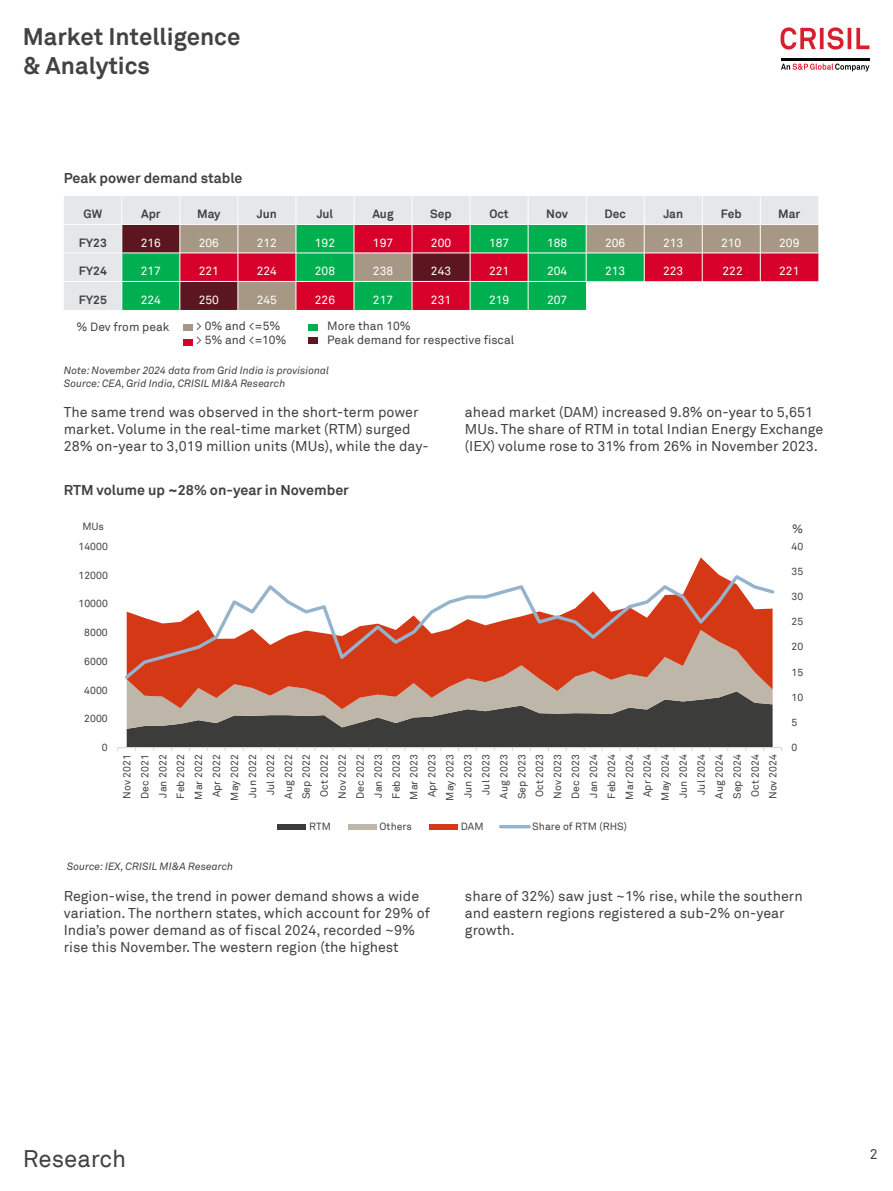
<style>
.page{position:relative;width:893px;height:1191px;background:#fff}
.page>*{position:absolute;margin:0;border:0;box-sizing:border-box;transform-origin:0 0}
.t1{font:700 24px/28.8px "Akkurat Pro";color:#434242}
.t2{font:24px "Akkurat Pro";color:#434242}
.Body_Text{font:14.25px/17.1px "Akkurat Pro";color:#434242}
.t3{font:700 14.25px "Akkurat Pro";color:#434242}
.t4{font:14.25px "Akkurat Pro";color:#434242}
.t5{font:12px "Akkurat Pro";color:#fff}
.t6{font:12px "Akkurat Pro";color:#434242}
.t7{font:700 12px "Akkurat Pro";color:#434242}
.t8{font:10.5px/18px "Akkurat Pro";letter-spacing:.01em;color:#434242;text-align:center}
.t9{font:italic 10.5px "Akkurat";color:#434242}
</style>
<div class="page">
<svg style="left:781px;top:64px;width:88px;height:7px"></svg>
<hr style="left:781px;top:58px;width:88px;height:2px;background:#040503">
<svg style="left:780px;top:27px;width:89px;height:23px"></svg>
<div style="left:64px;top:196px;width:522px;height:114px;background:#e6e7e9"></div>
<svg style="left:471px;top:225px;width:115px;height:85px;background:#26944c"></svg>
<hr style="left:64px;top:224px;width:58px;height:1px;background:#fff">
<hr style="left:470px;top:224px;width:58px;height:1px;background:#fff">
<hr style="left:528px;top:224px;width:58px;height:1px;background:#fff">
<hr style="left:64px;top:253px;width:58px;height:1px;background:#fff">
<hr style="left:470px;top:253px;width:58px;height:1px;background:#fff">
<hr style="left:528px;top:253px;width:58px;height:1px;background:#fff">
<svg style="left:586px;top:196px;width:232px;height:86px;background:#bd9592"></svg>
<hr style="left:64px;top:281px;width:58px;height:1px;background:#fff">
<hr style="left:470px;top:281px;width:58px;height:1px;background:#fff">
<svg style="left:122px;top:196px;width:349px;height:114px;background:#9b8076"></svg>
<hr style="left:528px;top:281px;width:58px;height:1px;background:#fff">
<svg style="left:528px;top:196px;width:1px;height:114px"></svg>
<div style="left:183px;top:324px;width:9px;height:7px;background:#a79886"></div>
<div style="left:308px;top:324px;width:10px;height:7px;background:#00b050"></div>
<div style="left:183px;top:339px;width:9px;height:6px;background:#d6002a"></div>
<div style="left:308px;top:337px;width:10px;height:7px;background:#5c161f"></div>
<svg style="left:127px;top:557px;width:646px;height:134px"></svg>
<hr style="left:118px;top:747px;width:664px;height:1px;background:#d9d9d9">
<svg style="left:127px;top:691px;width:646px;height:60px;background:#79726b"></svg>
<svg style="left:125px;top:572px;width:650px;height:110px"></svg>
<div style="left:277px;top:823px;width:29px;height:6px;background:#3c3c3b"></div>
<div style="left:348px;top:823px;width:29px;height:6px;background:#beb7a9"></div>
<div style="left:429px;top:823px;width:29px;height:6px;background:#d53814"></div>
<hr style="left:500px;top:825px;width:29px;height:3px;background:#95b3cc">
<h1 class="t1" style="left:23px;top:23px;width:219px">Market Intelligence &amp; Analytics</h1>
<p class="t3" style="left:64px;top:169px;width:180px">Peak power demand stable</p>
<p class="t7" style="left:83px;top:207px;width:20px">GW</p>
<p class="t7" style="left:141px;top:207px;width:21px">Apr</p>
<p class="t7" style="left:197px;top:207px;width:25px">May</p>
<p class="t7" style="left:257px;top:207px;width:22px">Jun</p>
<p class="t7" style="left:317px;top:207px;width:18px">Jul</p>
<p class="t7" style="left:372px;top:207px;width:23px">Aug</p>
<p class="t7" style="left:430px;top:207px;width:23px">Sep</p>
<p class="t7" style="left:489px;top:207px;width:21px">Oct</p>
<p class="t7" style="left:546px;top:207px;width:23px">Nov</p>
<p class="t7" style="left:605px;top:207px;width:23px">Dec</p>
<p class="t7" style="left:663px;top:207px;width:21px">Jan</p>
<p class="t7" style="left:721px;top:207px;width:22px">Feb</p>
<p class="t7" style="left:778px;top:207px;width:24px">Mar</p>
<p class="t7" style="left:79px;top:235px;width:30px">FY23</p>
<p class="t5" style="left:141px;top:236px;width:22px">216</p>
<p class="t5" style="left:199px;top:236px;width:22px">206</p>
<p class="t5" style="left:257px;top:236px;width:22px">212</p>
<p class="t5" style="left:315px;top:236px;width:22px">192</p>
<p class="t5" style="left:373px;top:236px;width:22px">197</p>
<p class="t5" style="left:431px;top:236px;width:22px">200</p>
<p class="t5" style="left:489px;top:236px;width:22px">187</p>
<p class="t5" style="left:547px;top:236px;width:22px">188</p>
<p class="t5" style="left:605px;top:236px;width:22px">206</p>
<p class="t5" style="left:663px;top:236px;width:22px">213</p>
<p class="t5" style="left:721px;top:236px;width:22px">210</p>
<p class="t5" style="left:779px;top:236px;width:22px">209</p>
<p class="t7" style="left:79px;top:264px;width:30px">FY24</p>
<p class="t5" style="left:141px;top:264px;width:22px">217</p>
<p class="t5" style="left:199px;top:264px;width:22px">221</p>
<p class="t5" style="left:257px;top:264px;width:22px">224</p>
<p class="t5" style="left:315px;top:264px;width:22px">208</p>
<p class="t5" style="left:373px;top:264px;width:22px">238</p>
<p class="t5" style="left:431px;top:264px;width:22px">243</p>
<p class="t5" style="left:489px;top:264px;width:22px">221</p>
<p class="t5" style="left:547px;top:264px;width:22px">204</p>
<p class="t5" style="left:605px;top:264px;width:22px">213</p>
<p class="t5" style="left:663px;top:264px;width:22px">223</p>
<p class="t5" style="left:723px;top:264px;width:22px">222</p>
<p class="t5" style="left:779px;top:264px;width:22px">221</p>
<p class="t7" style="left:79px;top:292px;width:30px">FY25</p>
<p class="t5" style="left:141px;top:293px;width:22px">224</p>
<p class="t5" style="left:199px;top:293px;width:22px">250</p>
<p class="t5" style="left:257px;top:293px;width:22px">245</p>
<p class="t5" style="left:315px;top:293px;width:22px">226</p>
<p class="t5" style="left:373px;top:293px;width:22px">217</p>
<p class="t5" style="left:431px;top:293px;width:22px">231</p>
<p class="t5" style="left:489px;top:293px;width:22px">219</p>
<p class="t5" style="left:547px;top:293px;width:22px">207</p>
<p class="t6" style="left:76px;top:320px;width:94px">% Dev from peak</p>
<p class="t6" style="left:196px;top:319px;width:86px">&gt; 0% and &lt;=5%</p>
<p class="t6" style="left:196px;top:333px;width:92px">&gt; 5% and &lt;=10%</p>
<p class="t6" style="left:327px;top:319px;width:85px">More than 10%</p>
<p class="t6" style="left:327px;top:333px;width:189px">Peak demand for respective fiscal</p>
<p class="t9" style="left:64px;top:364px;width:267px">Note: November 2024 data from Grid India is provisional</p>
<p class="t9" style="left:64px;top:377px;width:223px">Source: CEA, Grid India, CRISIL MI&amp;A Research</p>
<p class="Body_Text" style="left:64px;top:404px;width:366px">The same trend was observed in the short-term power market. Volume in the real-time market (RTM) surged<br>28% on-year to 3,019 million units (MUs), while the day-</p>
<p class="t3" style="left:64px;top:481px;width:287px">RTM volume up ~28% on-year in November</p>
<p class="t8" style="left:82px;top:518px;width:23px">MUs</p>
<p class="t8" style="left:78px;top:537px;width:31px">14000</p>
<p class="t8" style="left:78px;top:566px;width:31px">12000</p>
<p class="t8" style="left:78px;top:595px;width:31px">10000</p>
<p class="t8" style="left:84px;top:623px;width:25px">8000</p>
<p class="t8" style="left:84px;top:652px;width:25px">6000</p>
<p class="t8" style="left:84px;top:681px;width:25px">4000</p>
<p class="t8" style="left:84px;top:710px;width:25px">2000</p>
<p class="t8" style="left:102px;top:738px;width:7px">0</p>
<p class="Body_Text" style="left:465px;top:404px;width:360px">ahead market (DAM) increased 9.8% on-year to 5,651<br>MUs. The share of RTM in total Indian Energy Exchange (IEX) volume rose to 31% from 26% in November 2023.</p>
<p class="t6" style="left:792px;top:522px;width:13px">%</p>
<p class="t8" style="left:791px;top:537px;width:13px">40</p>
<p class="t8" style="left:791px;top:562px;width:13px">35</p>
<p class="t8" style="left:791px;top:588px;width:13px">30</p>
<p class="t8" style="left:791px;top:613px;width:13px">25</p>
<p class="t8" style="left:791px;top:638px;width:13px">20</p>
<p class="t8" style="left:791px;top:663px;width:13px">15</p>
<p class="t8" style="left:791px;top:688px;width:13px">10</p>
<p class="t8" style="left:791px;top:713px;width:7px">5</p>
<p class="t8" style="left:791px;top:738px;width:7px">0</p>
<p class="t8" style="left:118px;top:801px;width:48px;rotate:-90deg">Nov 2021<br>Dec 2021<br>Jan 2022<br>Feb 2022<br>Mar 2022<br>Apr 2022<br>May 2022<br>Jun 2022<br>Jul 2022<br>Aug 2022<br>Sep 2022<br>Oct 2022<br>Nov 2022<br>Dec 2022<br>Jan 2023<br>Feb 2023<br>Mar 2023<br>Apr 2023<br>May 2023<br>Jun 2023<br>Jul 2023<br>Aug 2023<br>Sep 2023<br>Oct 2023<br>Nov 2023<br>Dec 2023<br>Jan 2024<br>Feb 2024<br>Mar 2024<br>Apr 2024<br>May 2024<br>Jun 2024<br>Jul 2024<br>Aug 2024<br>Sep 2024<br>Oct 2024<br>Nov 2024</p>
<p class="t9" style="left:67px;top:860px;width:168px">Source: IEX, CRISIL MI&amp;A Research</p>
<p class="t8" style="left:309px;top:817px;width:23px">RTM</p>
<p class="t8" style="left:380px;top:817px;width:34px">Others</p>
<p class="t8" style="left:461px;top:817px;width:24px">DAM</p>
<p class="t8" style="left:532px;top:817px;width:96px">Share of RTM (RHS)</p>
<p class="Body_Text" style="left:64px;top:888px;width:368px">Region-wise, the trend in power demand shows a wide variation. The northern states, which account for 29% of India’s power demand as of fiscal 2024, recorded ~9% rise this November. The western region (the highest</p>
<p class="Body_Text" style="left:465px;top:888px;width:339px">share of 32%) saw just ~1% rise, while the southern and eastern regions registered a sub-2% on-year growth.</p>
<h1 class="t2" style="left:23px;top:1144px;width:105px">Research</h1>
<p class="t4" style="left:870px;top:1145px;width:9px">2</p>
</div>
